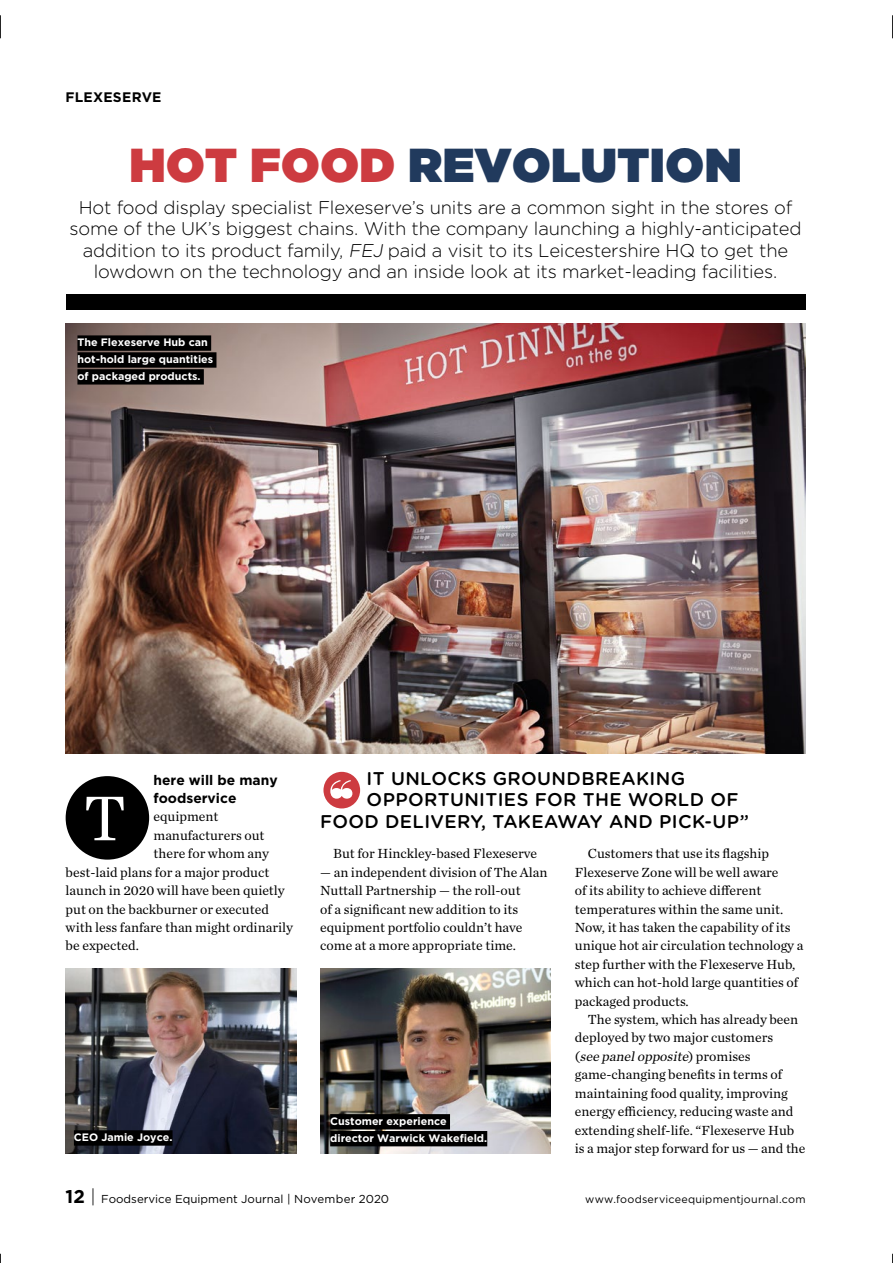
<style>
.page{position:relative;width:893px;height:1263px;background:#fff}
.page>*{position:absolute;margin:0;border:0;box-sizing:border-box;transform-origin:0 0}
.t1{font:66px "Chronicle Text G1";color:#fff}
.t2{font:900 47.55px "Gotham";letter-spacing:.01em;color:#213a5d}
.t3{font:300 18.45px/21.5px "Gotham Rounded";letter-spacing:-.01em;color:#000;text-align:center}
.t4{font:500 18.45px "Gotham Rounded";letter-spacing:.02em;color:#000}
.t5{font:13.8px/18.5px "Chronicle Text G1";color:#000}
.t6{font:700 13.8px/18.5px "Gotham";color:#000}
.t7{font:11.55px "Gotham";color:#000}
.t8{font:700 10.8px/17px "Gotham";color:#fff}
.t9{font:10.8px "Gotham";letter-spacing:.02em;color:#000}
.s1{color:#cd3b40}
.s2{font-style:italic}
.s3{font-weight:700;font-size:18.45px}
.s4{font-weight:300;font-size:18.45px}
</style>
<div class="page">
<div style="left:66px;top:294px;width:740px;height:16px;background:#000"></div>
<div style="left:66px;top:776px;width:83px;height:84px;background:#000;border-radius:50%"></div>
<svg style="left:323px;top:772px;width:37px;height:36px"></svg>
<img style="left:66px;top:324px;width:739px;height:430px">
<div style="left:77px;top:335px;width:134px;height:16px;background:#000"></div>
<div style="left:77px;top:352px;width:139px;height:16px;background:#000"></div>
<div style="left:77px;top:369px;width:127px;height:16px;background:#000"></div>
<img style="left:66px;top:969px;width:230px;height:184px">
<img style="left:320px;top:969px;width:231px;height:184px">
<div style="left:74px;top:1130px;width:99px;height:16px;background:#000"></div>
<div style="left:330px;top:1114px;width:120px;height:15px;background:#000"></div>
<div style="left:330px;top:1131px;width:157px;height:15px;background:#000"></div>
<svg style="left:0;top:15px;width:1px;height:23px"></svg>
<svg style="left:892px;top:15px;width:1px;height:23px"></svg>
<p class="t6" style="left:66px;top:88px;width:97px">FLEXESERVE</p>
<h2 class="t2" style="left:129px;top:138px;width:614px"><span class="s1">HOT FOOD</span> REVOLUTION</h2>
<p class="t3" style="left:70px;top:196px;width:733px">Hot food display specialist Flexeserve’s units are a common sight in the stores of some of the UK’s biggest chains. With the company launching a highly-anticipated addition to its product family, <span class="s2">FEJ</span> paid a visit to its Leicestershire HQ to get the lowdown on the technology and an inside look at its market-leading facilities.</p>
<p class="t8" style="left:77px;top:334px;width:137px">The Flexeserve Hub can hot-hold large quantities of packaged products.</p>
<p class="t6" style="left:153px;top:770px;width:126px">here will be many foodservice</p>
<p class="t5" style="left:153px;top:807px;width:67px">equipment</p>
<p class="t5" style="left:153px;top:825px;width:112px">manufacturers out</p>
<p class="t5" style="left:153px;top:844px;width:117px">there for whom any</p>
<p class="t5" style="left:66px;top:862px;width:205px">best-laid plans for a major product</p>
<p class="t5" style="left:66px;top:880px;width:221px">launch in 2020 will have been quietly</p>
<p class="t5" style="left:66px;top:899px;width:205px">put on the backburner or executed</p>
<p class="t5" style="left:66px;top:917px;width:229px">with less fanfare than might ordinarily</p>
<p class="t5" style="left:66px;top:936px;width:75px">be expected.</p>
<h1 class="t1" style="left:83px;top:768px;width:44px">T</h1>
<p class="t8" style="left:74px;top:1128px;width:100px">CEO Jamie Joyce.</p>
<h3 class="t4" style="left:367px;top:765px;width:320px">IT UNLOCKS GROUNDBREAKING</h3>
<h3 class="t4" style="left:367px;top:787px;width:373px">OPPORTUNITIES FOR THE WORLD OF</h3>
<h3 class="t4" style="left:320px;top:808px;width:431px">FOOD DELIVERY, TAKEAWAY AND PICK-UP”</h3>
<p class="t5" style="left:333px;top:844px;width:205px">But for Hinckley-based Flexeserve</p>
<p class="t5" style="left:320px;top:862px;width:229px">— an independent division of The Alan Nuttall Partnership — the roll-out<br>of a significant new addition to its equipment portfolio couldn’t have come at a more appropriate time.</p>
<p class="t8" style="left:330px;top:1112px;width:159px">Customer experience director Warwick Wakefield.</p>
<p class="t5" style="left:575px;top:844px;width:230px;text-indent:13px">Customers that use its flagship Flexeserve Zone will be well aware<br>of its ability to achieve different temperatures within the same unit.<br>Now, it has taken the capability of its unique hot air circulation technology a step further with the Flexeserve Hub, which can hot-hold large quantities of packaged products.</p>
<p class="t5" style="left:575px;top:1009px;width:232px;text-indent:13px">The system, which has already been deployed by two major customers<br>(<span class="s2">see panelopposite</span>) p r o m i s e s game-changing benefits in terms of maintaining food quality, improving energy efficiency, reducing waste and extending shelf-life. “Flexeserve Hub is a major step forward for us — and the</p>
<p class="t7" style="left:66px;top:1193px;width:325px"><span class="s3">12</span> <span class="s4">|</span> Foodservice Equipment Journal | November 2020</p>
<p class="t9" style="left:585px;top:1193px;width:222px">www.foodserviceequipmentjournal.com</p>
</div>
